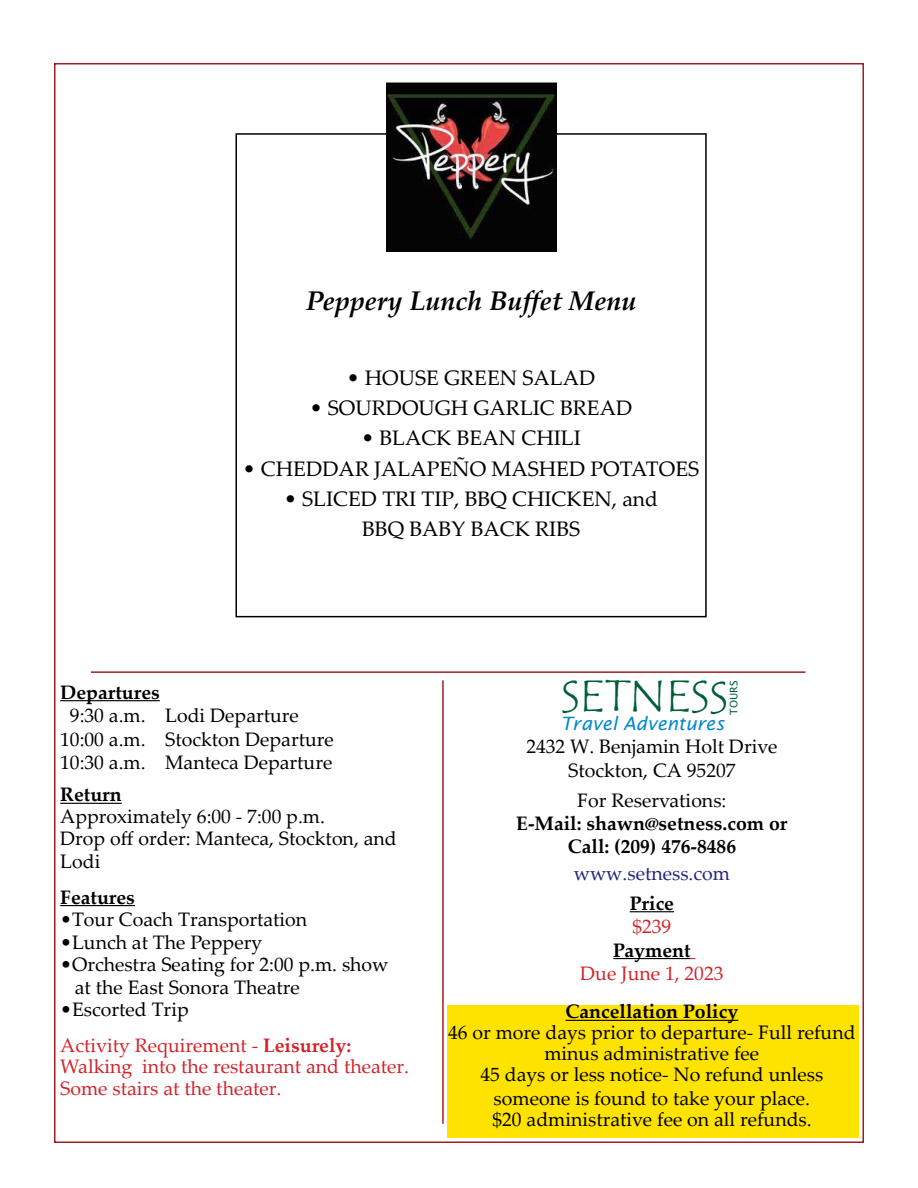
<style>
.page{position:relative;width:918px;height:1188px;background:#fff}
.page>*{position:absolute;margin:0;border:0;box-sizing:border-box;transform-origin:0 0}
.t1{font:45.45px "Tempus Sans ITC";letter-spacing:-.005em;color:#005e36}
.t2{font:italic 700 27px "Palatino Linotype";color:#000}
.t3{font:21px/30px "Palatino Linotype";color:#000;text-align:center}
.t4{font:19.5px/23.4px "Palatino Linotype";color:#000}
.t5{font:19.5px/36px "Palatino Linotype";color:#d2232a}
.t6{font:700 19.5px/23.4px "Palatino Linotype";color:#000;text-align:center}
.t7{font:19.5px "Palatino Linotype";color:#26247b}
.t8{font:italic 18.45px "Lucida Sans";color:#0089cf}
.t9{font:10.35px "Lucida Sans";letter-spacing:-.005em;color:#005e36}
.s1{color:#000}
.s2{font-weight:700}
</style>
<div class="page">
<hr style="left:60px;top:700px;width:100px;height:1px;background:#000">
<hr style="left:60px;top:803px;width:62px;height:1px;background:#000">
<hr style="left:60px;top:905px;width:75px;height:1px;background:#000">
<hr style="left:442px;top:680px;width:2px;height:444px;background:#a01e21">
<hr style="left:91px;top:671px;width:714px;height:2px;background:#a01e21">
<div style="left:447px;top:1005px;width:412px;height:133px;background:#ffe300"></div>
<hr style="left:630px;top:911px;width:44px;height:1px;background:#000">
<hr style="left:613px;top:958px;width:78px;height:1px;background:#000">
<hr style="left:566px;top:1020px;width:172px;height:1px;background:#000">
<div style="left:236px;top:133px;width:471px;height:484px;border:2px solid #000"></div>
<img style="left:387px;top:83px;width:169px;height:169px">
<h2 class="t2" style="left:306px;top:282px;width:332px">Peppery Lunch Buffet Menu</h2>
<p class="t3" style="left:347px;top:363px;width:250px">• HOUSE GREEN SALAD</p>
<p class="t3" style="left:310px;top:393px;width:324px">• SOURDOUGH GARLIC BREAD</p>
<p class="t3" style="left:361px;top:423px;width:221px">• BLACK BEAN CHILI</p>
<p class="t3" style="left:243px;top:453px;width:458px">• CHEDDAR JALAPEÑO MASHED POTATOES</p>
<p class="t3" style="left:284px;top:483px;width:375px">• SLICED TRI TIP, BBQ CHICKEN, and<br>BBQ BABY BACK RIBS</p>
<p class="t6" style="left:60px;top:680px;width:101px">Departures</p>
<p class="t4" style="left:60px;top:703px;width:275px;text-indent:10px">9:30 a.m. Lodi Departure<br>10:00 a.m. Stockton Departure<br>10:30 a.m. Manteca Departure</p>
<p class="t6" style="left:60px;top:782px;width:63px">Return</p>
<p class="t4" style="left:60px;top:804px;width:338px;line-height:22.5px">Approximately 6:00 - 7:00 p.m.<br>Drop off order: Manteca, Stockton, and<br>Lodi</p>
<p class="t6" style="left:60px;top:885px;width:76px">Features</p>
<p class="t4" style="left:60px;top:907px;width:249px">•Tour Coach Transportation</p>
<p class="t4" style="left:60px;top:930px;width:204px">•Lunch at The Peppery</p>
<p class="t4" style="left:75px;top:952px;width:315px;line-height:22.5px;text-indent:-15px">•Orchestra Seating for 2:00 p.m. show at the East Sonora Theatre</p>
<p class="t5" style="left:60px;top:991px;width:293px"><span class="s1">•Escorted Trip<br></span>Activity Requirement - <span class="s2">Leisurely:</span></p>
<p class="t5" style="left:60px;top:1055px;width:350px;line-height:21.6px">Walking into the restaurant and theater.<br>Some stairs at the theater.</p>
<h1 class="t1" style="left:561px;top:668px;width:169px">SETNESS</h1>
<p class="t8" style="left:561px;top:713px;width:165px">Travel Adventures</p>
<p class="t4" style="left:526px;top:734px;width:253px;text-align:center">2432 W. Benjamin Holt Drive<br>Stockton, CA 95207</p>
<p class="t4" style="left:577px;top:787px;width:151px">For Reservations:</p>
<p class="t6" style="left:516px;top:811px;width:273px">E-Mail: shawn@setness.com or<br>Call: (209) 476-8486</p>
<p class="t7" style="left:574px;top:860px;width:158px">www.setness.com</p>
<p class="t6" style="left:630px;top:891px;width:46px">Price</p>
<p class="t5" style="left:632px;top:908px;width:40px">$239</p>
<p class="t6" style="left:613px;top:938px;width:79px">Payment</p>
<p class="t5" style="left:580px;top:955px;width:145px">Due June 1, 2023</p>
<p class="t6" style="left:566px;top:999px;width:174px">Cancellation Policy</p>
<p class="t4" style="left:448px;top:1021px;width:409px;line-height:21px;text-align:center">46 or more days prior to departure- Full refund minus administrative fee<br>45 days or less notice- No refund unless</p>
<p class="t4" style="left:492px;top:1087px;width:321px;line-height:21px">someone is found to take your place. $20 administrative fee on all refunds.</p>
<p class="t9" style="left:728px;top:715px;width:36px;rotate:-90deg">TOURS</p>
</div>
